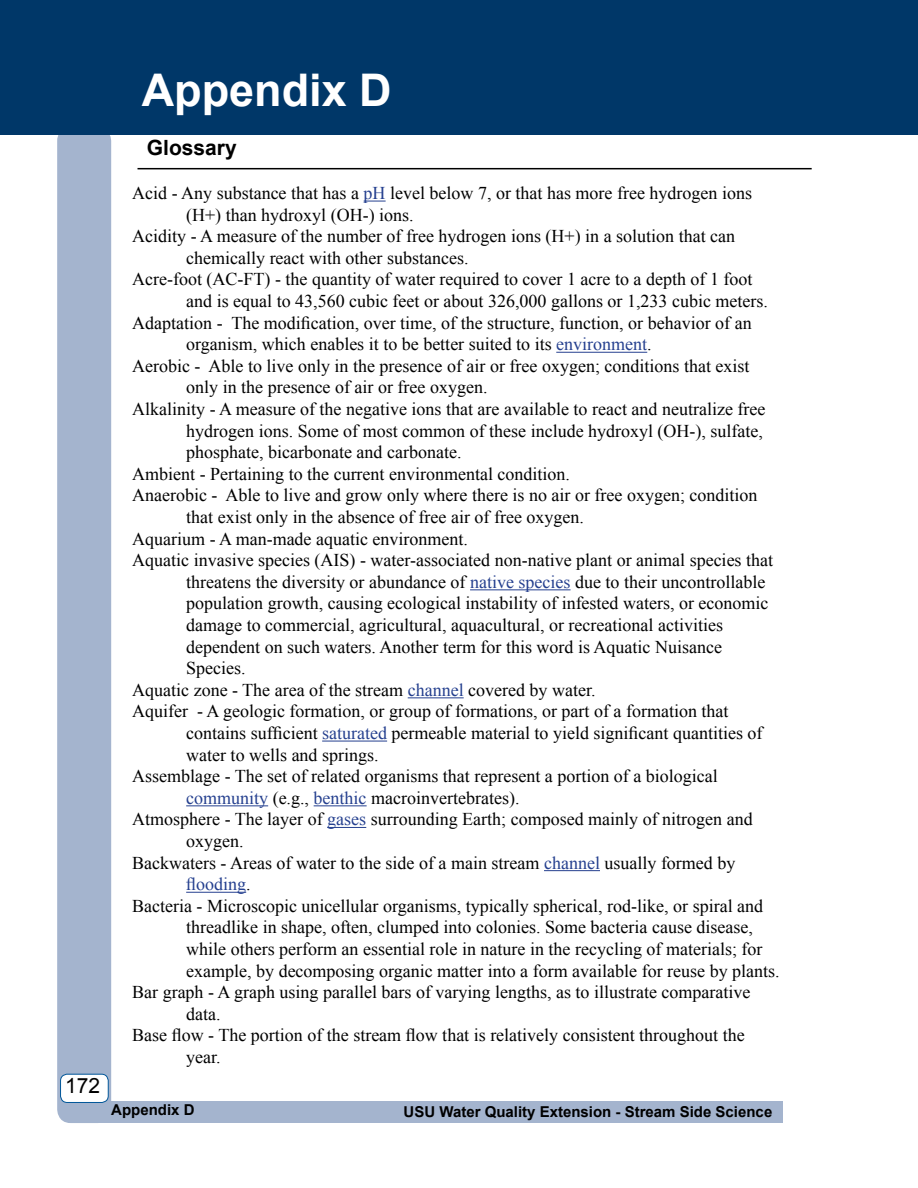
<style>
.page{position:relative;width:918px;height:1188px;background:#fff}
.page>*{position:absolute;margin:0;border:0;box-sizing:border-box;transform-origin:0 0}
.Headline{font:700 45px "Arial";color:#fff}
.Subhead_1{font:700 21px "Arial";color:#000}
.Arial_14{font:21px "Arial";color:#000}
.t1{font:18px/21.6px "Times New Roman";color:#000}
.Subhead_1-2{font:700 15px "Arial";color:#000}
.s1{color:#25408f}
</style>
<div class="page">
<div style="left:57px;top:127px;width:54px;height:996px;background:#a4b4ce;border-radius:14px"></div>
<div style="left:0;top:0;width:918px;height:134px;background:#003768"></div>
<hr style="left:138px;top:168px;width:674px;height:1px;background:#000">
<svg style="left:364px;top:201px;width:22px;height:1px"></svg>
<hr style="left:556px;top:352px;width:91px;height:1px;background:#25408f">
<hr style="left:470px;top:589px;width:101px;height:1px;background:#25408f">
<hr style="left:408px;top:697px;width:56px;height:1px;background:#25408f">
<hr style="left:322px;top:741px;width:65px;height:1px;background:#25408f">
<hr style="left:186px;top:805px;width:82px;height:1px;background:#25408f">
<hr style="left:314px;top:805px;width:53px;height:1px;background:#25408f">
<hr style="left:327px;top:827px;width:39px;height:1px;background:#25408f">
<hr style="left:544px;top:870px;width:56px;height:1px;background:#25408f">
<hr style="left:186px;top:892px;width:60px;height:1px;background:#25408f">
<div style="left:92px;top:1101px;width:690px;height:22px;background:#a4b4ce"></div>
<div style="left:61px;top:1074px;width:47px;height:28px;background:#fff;border-radius:7px"></div>
<div style="left:60px;top:1074px;width:48px;height:29px;border:1px solid #005699;border-radius:7px"></div>
<p class="Arial_14" style="left:65px;top:1072px;width:37px">172</p>
<p class="Headline" style="left:142px;top:60px;width:252px">Appendix D</p>
<p class="Subhead_1" style="left:147px;top:134px;width:91px">Glossary</p>
<p class="t1" style="left:186px;top:182px;width:567px;text-indent:-54px">Acid - Any substance that has a <span class="s1">pH</span> level below 7, or that has more free hydrogen ions (H+) than hydroxyl (OH-) ions.</p>
<p class="t1" style="left:186px;top:225px;width:551px;text-indent:-54px">Acidity - A measure of the number of free hydrogen ions (H+) in a solution that can chemically react with other substances.</p>
<p class="t1" style="left:186px;top:268px;width:583px;text-indent:-54px">Acre-foot (AC-FT) - the quantity of water required to cover 1 acre to a depth of 1 foot and is equal to 43,560 cubic feet or about 326,000 gallons or 1,233 cubic meters.</p>
<p class="t1" style="left:186px;top:312px;width:567px;text-indent:-54px">Adaptation - The modification, over time, of the structure, function, or behavior of an organism, which enables it to be better suited to its <span class="s1">environment</span>.</p>
<p class="t1" style="left:186px;top:355px;width:565px;text-indent:-54px">Aerobic - Able to live only in the presence of air or free oxygen; conditions that exist only in the presence of air or free oxygen.</p>
<p class="t1" style="left:186px;top:398px;width:581px;text-indent:-54px">Alkalinity - A measure of the negative ions that are available to react and neutralize free hydrogen ions. Some of most common of these include hydroxyl (OH-), sulfate, phosphate, bicarbonate and carbonate.</p>
<p class="t1" style="left:132px;top:463px;width:439px">Ambient - Pertaining to the current environmental condition.</p>
<p class="t1" style="left:186px;top:484px;width:573px;text-indent:-54px">Anaerobic - Able to live and grow only where there is no air or free oxygen; condition that exist only in the absence of free air of free oxygen.</p>
<p class="t1" style="left:132px;top:528px;width:337px">Aquarium - A man-made aquatic environment.</p>
<p class="t1" style="left:186px;top:549px;width:588px;text-indent:-54px">Aquatic invasive species (AIS) - water-associated non-native plant or animal species that threatens the diversity or abundance of <span class="s1">native species</span> due to their uncontrollable population growth, causing ecological instability of infested waters, or economic damage to commercial, agricultural, aquacultural, or recreational activities dependent on such waters. Another term for this word is Aquatic Nuisance Species.</p>
<p class="t1" style="left:132px;top:679px;width:465px">Aquatic zone - The area of the stream <span class="s1">channel</span> covered by water.</p>
<p class="t1" style="left:186px;top:700px;width:578px;text-indent:-54px">Aquifer - A geologic formation, or group of formations, or part of a formation that contains sufficient <span class="s1">saturated</span> permeable material to yield significant quantities of water to wells and springs.</p>
<p class="t1" style="left:186px;top:765px;width:533px;text-indent:-54px">Assemblage - The set of related organisms that represent a portion of a biological <span class="s1">community</span> (e.g., <span class="s1">benthic</span> macroinvertebrates).</p>
<p class="t1" style="left:186px;top:808px;width:568px;text-indent:-54px">Atmosphere - The layer of <span class="s1">gases</span> surrounding Earth; composed mainly of nitrogen and oxygen.</p>
<p class="t1" style="left:186px;top:852px;width:551px;text-indent:-54px">Backwaters - Areas of water to the side of a main stream <span class="s1">channel</span> usually formed by <span class="s1">flooding</span>.</p>
<p class="t1" style="left:186px;top:895px;width:595px;text-indent:-54px">Bacteria - Microscopic unicellular organisms, typically spherical, rod-like, or spiral and threadlike in shape, often, clumped into colonies. Some bacteria cause disease, while others perform an essential role in nature in the recycling of materials; for example, by decomposing organic matter into a form available for reuse by plants.</p>
<p class="t1" style="left:186px;top:981px;width:566px;text-indent:-54px">Bar graph - A graph using parallel bars of varying lengths, as to illustrate comparative data.</p>
<p class="t1" style="left:186px;top:1024px;width:560px;text-indent:-54px">Base flow - The portion of the stream flow that is relatively consistent throughout the year.</p>
<p class="Subhead_1-2" style="left:111px;top:1100px;width:85px">Appendix D</p>
<p class="Subhead_1-2" style="left:404px;top:1102px;width:370px">USU Water Quality Extension - Stream Side Science</p>
</div>
